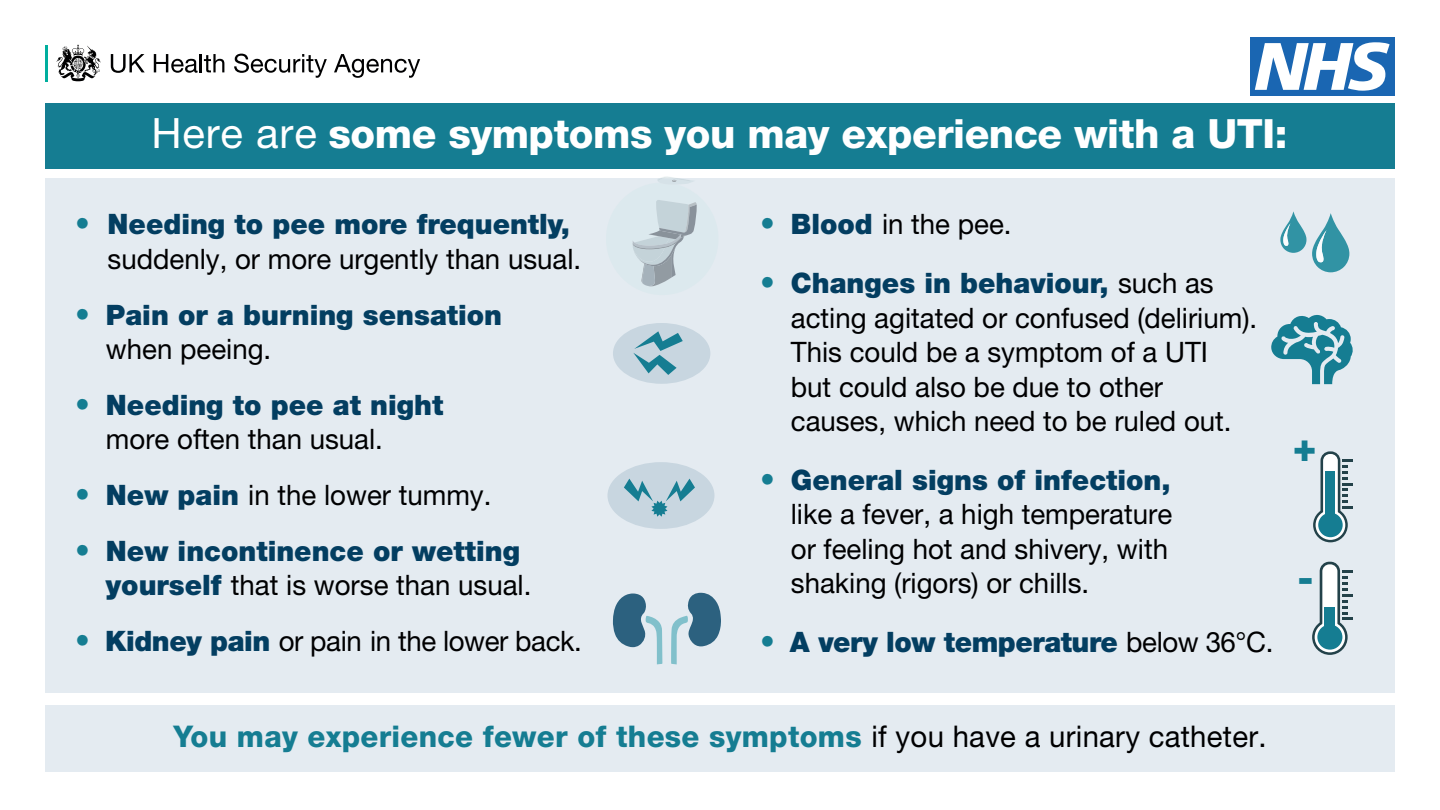
<style>
.page{position:relative;width:1440px;height:810px;background:#fff}
.page>*{position:absolute;margin:0;border:0;box-sizing:border-box;transform-origin:0 0}
.t1{font:800 40.5px "Helvetica Neue LT Pro";color:#157d92}
.t2{font:800 40.35px "Helvetica Neue LT Pro";letter-spacing:-.01em;color:#fff}
.t3{font:800 29.92px "Helvetica Neue LT Pro";letter-spacing:.01em;color:#157d92}
.t4{font:28.2px/34.4px "Helvetica Neue LT Pro";color:#000001}
.t5{font:900 28.2px/34.4px "Helvetica Neue LT Pro";color:#033e61}
.s1{font-weight:400;font-size:41.85px}
.s2{font-weight:900;font-size:30.15px;color:#157d92}
.s3{font-weight:900;color:#033e61}
.s4{font-size:30.15px;color:#157d92}
.s5{font-weight:400;color:#000001}
</style>
<div class="page">
<div style="left:45px;top:178px;width:1350px;height:514px;background:#e4ebf1"></div>
<div style="left:45px;top:705px;width:1350px;height:66px;background:#e4ebf1"></div>
<div style="left:45px;top:104px;width:1350px;height:65px;background:#157d92"></div>
<svg style="left:632px;top:176px;width:65px;height:111px"></svg>
<svg style="left:671px;top:593px;width:50px;height:71px"></svg>
<svg style="left:613px;top:594px;width:49px;height:70px"></svg>
<div style="left:613px;top:323px;width:97px;height:61px;background:#c8d6e0;border-radius:50%"></div>
<svg style="left:633px;top:331px;width:50px;height:44px"></svg>
<div style="left:608px;top:462px;width:106px;height:67px;background:#c8d6e0;border-radius:50%"></div>
<svg style="left:624px;top:479px;width:71px;height:38px"></svg>
<svg style="left:1313px;top:508px;width:35px;height:34px"></svg>
<svg style="left:1316px;top:510px;width:29px;height:30px"></svg>
<svg style="left:1321px;top:451px;width:31px;height:69px"></svg>
<div style="left:1325px;top:472px;width:10px;height:48px;background:#157d92"></div>
<div style="left:1318px;top:513px;width:25px;height:24px;background:#157d92;border-radius:50%"></div>
<svg style="left:1312px;top:619px;width:36px;height:36px"></svg>
<svg style="left:1315px;top:622px;width:30px;height:30px"></svg>
<svg style="left:1320px;top:562px;width:32px;height:70px"></svg>
<div style="left:1325px;top:607px;width:10px;height:25px;background:#157d92"></div>
<div style="left:1317px;top:625px;width:25px;height:25px;background:#157d92;border-radius:50%"></div>
<svg style="left:1312px;top:213px;width:37px;height:59px"></svg>
<svg style="left:1280px;top:211px;width:26px;height:42px"></svg>
<svg style="left:1271px;top:315px;width:82px;height:69px"></svg>
<div style="left:1251px;top:38px;width:144px;height:58px;background:#1a66b2"></div>
<svg style="left:1255px;top:42px;width:135px;height:49px"></svg>
<hr style="left:46px;top:45px;width:2px;height:36px;background:#00ae9e">
<svg style="left:56px;top:45px;width:45px;height:36px"></svg>
<svg style="left:111px;top:54px;width:34px;height:19px"></svg>
<svg style="left:154px;top:54px;width:70px;height:19px"></svg>
<svg style="left:234px;top:54px;width:93px;height:24px"></svg>
<svg style="left:334px;top:54px;width:86px;height:24px"></svg>
<h2 class="t2" style="left:151px;top:109px;width:1138px"><span class="s1">Here are</span> some symptoms you may experience with a UTI:</h2>
<p class="t4" style="left:108px;top:207px;width:475px;text-indent:-32px"><span class="s2">•</span> <span class="s3">Needing to pee more frequently, </span>suddenly, or more urgently than usual.</p>
<p class="t5" style="left:106px;top:297px;width:398px;text-indent:-31px"><span class="s4">•</span> Pain or a burning sensation <span class="s5">when peeing.</span></p>
<p class="t5" style="left:106px;top:387px;width:339px;text-indent:-31px"><span class="s4">•</span> Needing to pee at night <span class="s5">more often than usual.</span></p>
<p class="t4" style="left:75px;top:477px;width:418px"><span class="s2">•</span> <span class="s3">New pain</span> in the lower tummy.</p>
<p class="t5" style="left:106px;top:533px;width:427px;text-indent:-31px"><span class="s4">•</span> New incontinence or wetting yourself <span class="s5">that is worse than usual.</span></p>
<p class="t4" style="left:75px;top:623px;width:508px"><span class="s2">•</span> <span class="s3">Kidney pain</span> or pain in the lower back.</p>
<p class="t4" style="left:760px;top:207px;width:253px"><span class="s2">•</span> <span class="s3">Blood</span> in the pee.</p>
<p class="t4" style="left:791px;top:266px;width:468px;text-indent:-31px"><span class="s2">•</span> <span class="s3">Changes in behaviour,</span> such as acting agitated or confused (delirium).<br>This could be a symptom of a UTI<br>but could also be due to other causes, which need to be ruled out.</p>
<p class="t4" style="left:791px;top:462px;width:383px;text-indent:-31px"><span class="s2">•</span> <span class="s3">General signs of infection, </span>like a fever, a high temperature or feeling hot and shivery, with shaking (rigors) or chills.</p>
<p class="t5" style="left:760px;top:625px;width:515px"><span class="s4">•</span> A very low temperature <span class="s5">below 36°C.</span></p>
<h1 class="t1" style="left:1293px;top:422px;width:25px">+</h1>
<h1 class="t1" style="left:1298px;top:554px;width:18px">-</h1>
<p class="t3" style="left:173px;top:719px;width:1095px">You may experience fewer of these symptoms <span class="s5">if you have a urinary catheter.</span></p>
</div>
